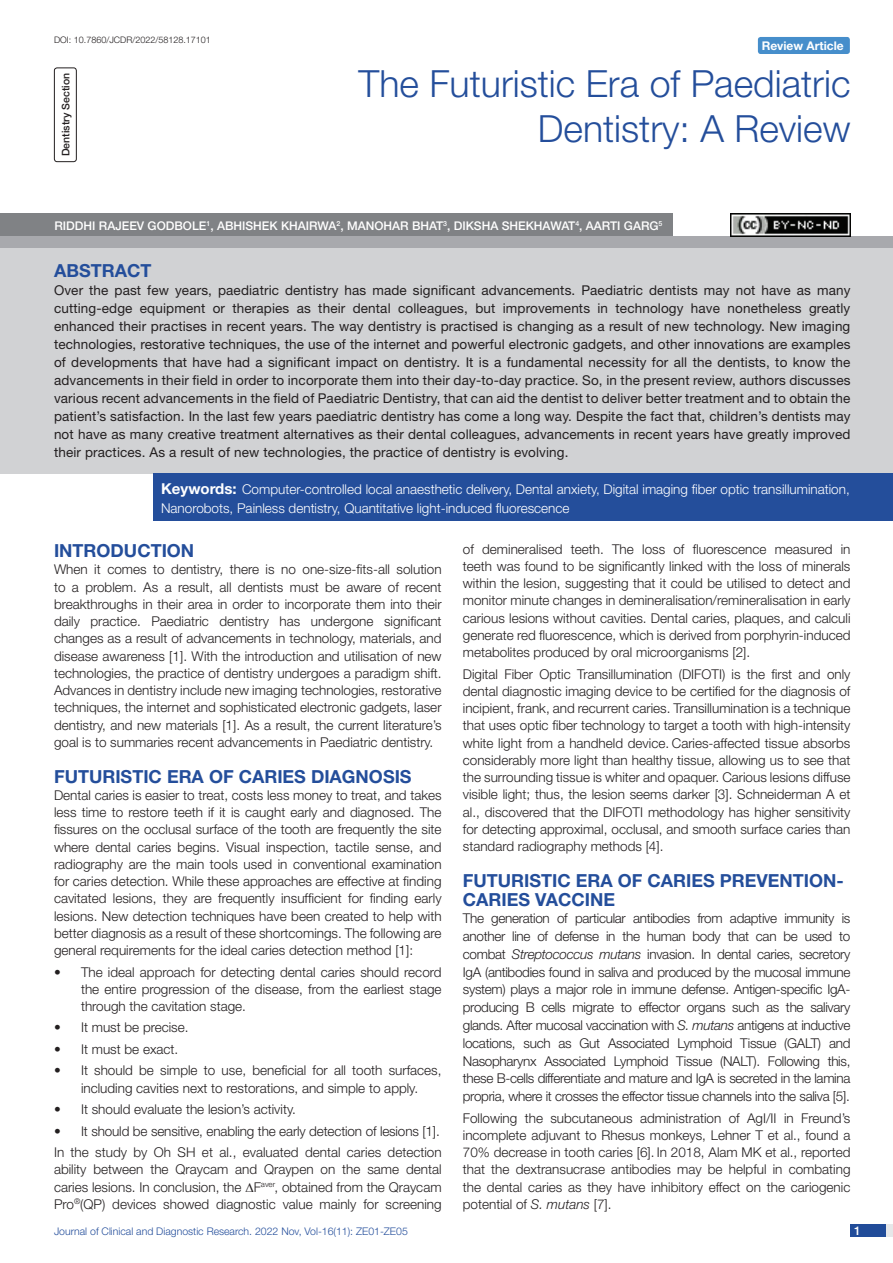
<style>
.page{position:relative;width:893px;height:1263px;background:#fff}
.page>*{position:absolute;margin:0;border:0;box-sizing:border-box;transform-origin:0 0}
.t1{font:300 37.5px/45px "Helvetica Neue";color:#244e9b;text-align:right}
.Heading{font:700 18px "Helvetica Neue";color:#244e9b}
.Abstract_head{font:700 18px "Helvetica Neue";color:#244e9b}
.Body_text{font:300 13.5px/17.2px "Helvetica Neue";color:#231f20;text-align:justify}
.Abstract_Text{font:13.5px/18px "Helvetica Neue";letter-spacing:.01em;color:#231f20;text-align:justify}
.Bullet__sub{font:300 13.5px/17.2px "Helvetica Neue";color:#231f20;text-align:justify}
.Key_words{font:300 13.5px/18.8px "Helvetica Neue";color:#fff}
.Author{font:500 12px "Helvetica Neue";color:#fff}
.t2{font:700 12px "Helvetica Neue";color:#fff}
.t3{font:300 10.5px "Helvetica Neue";color:#244e9b}
.section{font:500 10.5px "Helvetica Neue";color:#231f20}
.DOI{font:300 9px "Helvetica Neue";color:#231f20}
.s1{font-weight:700;font-size:15px}
.s2{font-weight:500}
.s3{font-style:italic}
</style>
<div class="page">
<div style="left:850px;top:1224px;width:43px;height:13px;background:#e6e7e9"></div>
<div style="left:850px;top:1224px;width:35px;height:13px;background:#214c99"></div>
<div style="left:758px;top:37px;width:92px;height:17px;background:#468ecb;border-radius:3px"></div>
<div style="left:54px;top:68px;width:23px;height:94px;border:1px solid #231f20;border-radius:3px"></div>
<div style="left:0;top:236px;width:893px;height:12px;background:#a8a9ad"></div>
<div style="left:0;top:213px;width:672px;height:23px;background:#808285"></div>
<div style="left:0;top:248px;width:893px;height:226px;background:#d1d2d4"></div>
<div style="left:153px;top:474px;width:740px;height:47px;background:#244e9b"></div>
<img style="left:730px;top:214px;width:120px;height:22px">
<p class="DOI" style="left:54px;top:35px;width:158px">DOI: 10.7860/JCDR/2022/58128.17101</p>
<p class="t2" style="left:762px;top:38px;width:83px">REVIEW ARTICLE</p>
<p class="section" style="left:59px;top:156px;width:85px;rotate:-90deg">DENTISTRY SECTION</p>
<p class="t1" style="left:359px;top:60px;width:493px">The Futuristic Era of Paediatric<br>Dentistry: A Review</p>
<p class="Author" style="left:54px;top:218px;width:610px">RIDDHI RAJEEV GODBOLE<sup>1</sup>, ABHISHEK KHAIRWA<sup>2</sup>, MANOHAR BHAT<sup>3</sup>, DIKSHA SHEKHAWAT<sup>4</sup>, AARTI GARG <sup>5</sup></p>
<p class="Abstract_head" style="left:54px;top:259px;width:99px">ABSTRACT</p>
<p class="Abstract_Text" style="left:54px;top:281px;width:798px">Over the past few years, paediatric dentistry has made significant advancements. Paediatric dentists may not have as many cutting-edge equipment or therapies as their dental colleagues, but improvements in technology have nonetheless greatly enhanced their practises in recent years. The way dentistry is practised is changing as a result of new technology. New imaging technologies, restorative techniques, the use of the internet and powerful electronic gadgets, and other innovations are examples of developments that have had a significant impact on dentistry. It is a fundamental necessity for all the dentists, to know the advancements in their field in order to incorporate them into their day-to-day practice. So, in the present review, authors discusses various recent advancements in the field of Paediatric Dentistry, that can aid the dentist to deliver better treatment and to obtain the patient’s satisfaction. In the last few years paediatric dentistry has come a long way. Despite the fact that, children’s dentists may not have as many creative treatment alternatives as their dental colleagues, advancements in recent years have greatly improved their practices. As a result of new technologies, the practice of dentistry is evolving.</p>
<p class="Key_words" style="left:161px;top:479px;width:690px"><span class="s1">KEYWORDS:</span> Computer-controlled local anaesthetic delivery, Dental anxiety, Digital imaging fiber optic transillumination,<br>Nanorobots, Painless dentistry, Quantitative light-induced fluorescence</p>
<p class="Heading" style="left:54px;top:539px;width:142px">INTRODUCTION</p>
<p class="Body_text" style="left:54px;top:561px;width:389px">When it comes to dentistry, there is no one-size-fits-all solution to a problem. As a result, all dentists must be aware of recent breakthroughs in their area in order to incorporate them into their daily practice. Paediatric dentistry has undergone significant changes as a result of advancements in technology, materials, and disease awareness [1]. With the introduction and utilisation of new technologies, the practice of dentistry undergoes a paradigm shift.<br>Advances in dentistry include new imaging technologies, restorative techniques, the internet and sophisticated electronic gadgets, laser dentistry, and new materials [1]. As a result, the current literature’s goal is to summaries recent advancements in Paediatric dentistry.</p>
<p class="Heading" style="left:54px;top:765px;width:23px">FUTURI</p>
<p class="Heading" style="left:121px;top:765px;width:23px">STIC</p>
<p class="Heading" style="left:167px;top:765px;width:84px">ERA OF CARI</p>
<p class="Heading" style="left:283px;top:765px;width:131px">ES DIAGNOSIS</p>
<p class="Body_text" style="left:54px;top:786px;width:389px">Dental caries is easier to treat, costs less money to treat, and takes less time to restore teeth if it is caught early and diagnosed. The fissures on the occlusal surface of the tooth are frequently the site where dental caries begins. Visual inspection, tactile sense, and radiography are the main tools used in conventional examination for caries detection. While these approaches are effective at finding cavitated lesions, they are frequently insufficient for finding early lesions. New detection techniques have been created to help with better diagnosis as a result of these shortcomings. The following are general requirements for the ideal caries detection method [1]:</p>
<p class="Bullet__sub" style="left:81px;top:963px;width:362px;text-indent:-27px"><span class="s2">•</span> The ideal approach for detecting dental caries should record the entire progression of the disease, from the earliest stage through the cavitation stage.</p>
<p class="Bullet__sub" style="left:54px;top:1018px;width:136px"><span class="s2">•</span> It must be precise.</p>
<p class="Bullet__sub" style="left:54px;top:1040px;width:126px"><span class="s2">•</span> It must be exact.</p>
<p class="Bullet__sub" style="left:54px;top:1061px;width:389px;text-align:center"><span class="s2">•</span> It should be simple to use, beneficial for all tooth surfaces, including cavities next to restorations, and simple to apply.</p>
<p class="Bullet__sub" style="left:54px;top:1100px;width:243px"><span class="s2">•</span> It should evaluate the lesion’s activity.</p>
<p class="Bullet__sub" style="left:54px;top:1122px;width:387px"><span class="s2">•</span> It should be sensitive, enabling the early detection of lesions [1].</p>
<p class="Body_text" style="left:54px;top:1143px;width:389px">In the study by Oh SH et al., evaluated dental caries detection ability between the Qraycam and Qraypen on the same dental caries lesions. In conclusion, the F<sup>aver</sup>, obtained from the Qraycam Pro<sup>®</sup>(QP) devices showed diagnostic value mainly for screening</p>
<p class="Body_text" style="left:463px;top:540px;width:389px">of demineralised teeth. The loss of fluorescence measured in teeth was found to be significantly linked with the loss of minerals within the lesion, suggesting that it could be utilised to detect and monitor minute changes in demineralisation/remineralisation in early carious lesions without cavities. Dental caries, plaques, and calculi generate red fluorescence, which is derived from porphyrin-induced metabolites produced by oral microorganisms [2].</p>
<p class="Body_text" style="left:463px;top:665px;width:389px">Digital Fiber Optic Transillumination (DIFOTI) is the first and only dental diagnostic imaging device to be certified for the diagnosis of incipient, frank, and recurrent caries. Transillumination is a technique that uses optic fiber technology to target a tooth with high-intensity white light from a handheld device. Caries-affected tissue absorbs considerably more light than healthy tissue, allowing us to see that the surrounding tissue is whiter and opaquer. Carious lesions diffuse visible light; thus, the lesion seems darker [3]. Schneiderman A et al., discovered that the DIFOTI methodology has higher sensitivity for detecting approximal, occlusal, and smooth surface caries than standard radiography methods [4].</p>
<p class="Heading" style="left:463px;top:869px;width:23px">FUTURI</p>
<p class="Heading" style="left:529px;top:869px;width:23px">STIC</p>
<p class="Heading" style="left:576px;top:869px;width:84px">ERA OF CARI</p>
<p class="Heading" style="left:691px;top:869px;width:100px">ES PREVENTION</p>
<p class="Heading" style="left:836px;top:869px;width:9px">-</p>
<p class="Heading" style="left:463px;top:888px;width:12px">CARI</p>
<p class="Heading" style="left:507px;top:888px;width:52px">ES VACCIN</p>
<p class="Heading" style="left:603px;top:888px;width:13px">E</p>
<p class="Body_text" style="left:463px;top:909px;width:389px;line-height:17.7px">The generation of particular antibodies from adaptive immunity is another line of defense in the human body that can be used to combat <span class="s3">Streptococcus mutans</span> invasion. In dental caries, secretory IgA (antibodies found in saliva and produced by the mucosal immune system) plays a major role in immune defense. Antigen-specific IgA&shy;producing B cells migrate to effector organs such as the salivary glands. After mucosal vaccination with <span class="s3">S. mutans</span> antigens at inductive locations, such as Gut Associated Lymphoid Tissue (GALT) and Nasopharynx Associated Lymphoid Tissue (NALT). Following this, these B-cells differentiate and mature and IgA is secreted in the lamina propria, where it crosses the effector tissue channels into the saliva [5].</p>
<p class="Body_text" style="left:463px;top:1109px;width:389px">Following the subcutaneous administration of AgI/II in Freund’s incomplete adjuvant to Rhesus monkeys, Lehner T et al., found a 70% decrease in tooth caries [6]. In 2018, Alam MK et al., reported that the dextransucrase antibodies may be helpful in combating the dental caries as they have inhibitory effect on the cariogenic potential of <span class="s3">S. mutans</span> [7].</p>
<p class="t3" style="left:54px;top:1225px;width:355px">Journal of Clinical and Diagnostic Research. 2022 Nov, Vol-16(11): ZE01-ZE05</p>
<p class="Author" style="left:854px;top:1223px;width:8px">1</p>
</div>
